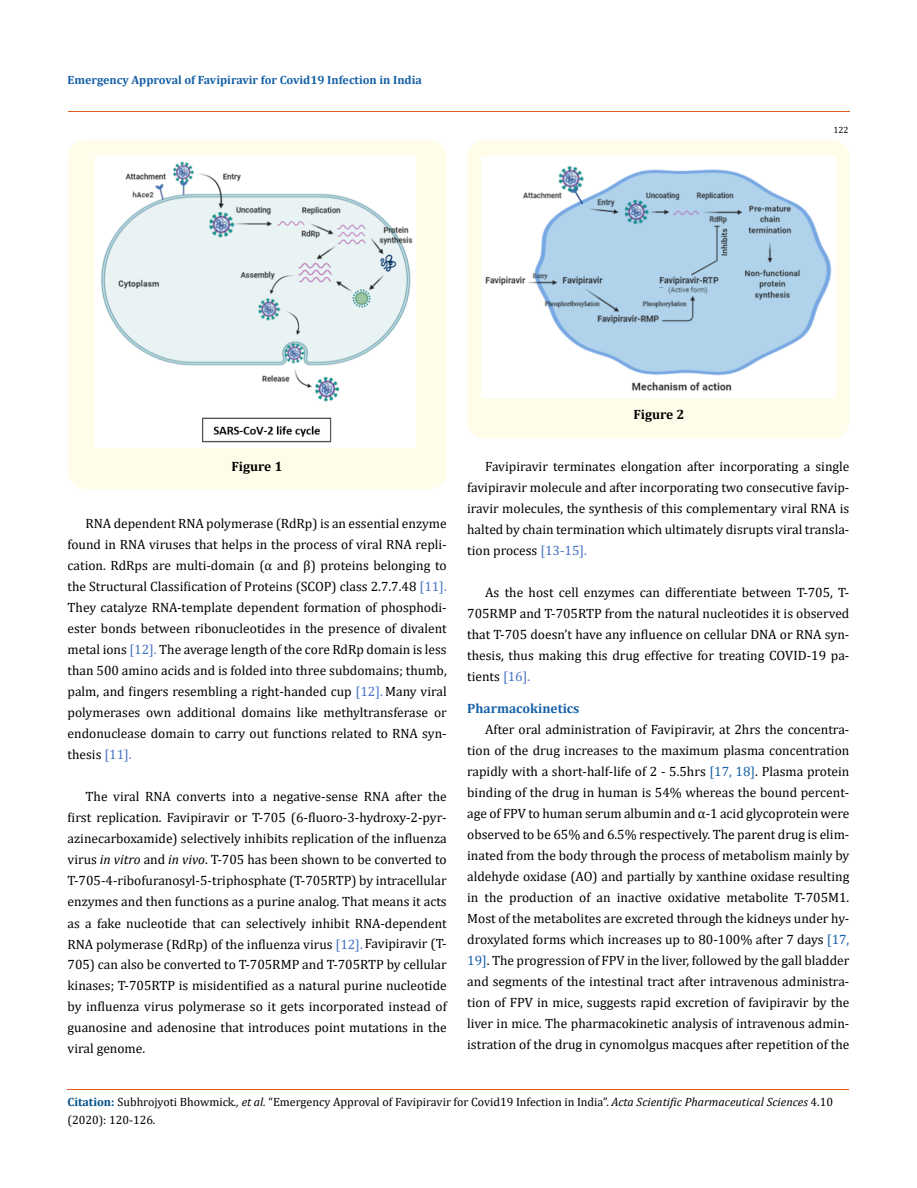
<style>
.page{position:relative;width:917px;height:1188px;background:#fff}
.page>*{position:absolute;margin:0;border:0;box-sizing:border-box;transform-origin:0 0}
.t1{font:13.5px/21px "Cambria";color:#000;text-align:justify}
.t2{font:700 13.5px "Cambria";color:#1560a6}
.t3{font:700 13.5px "Cambria";color:#000}
.t4{font:12px/18px "Cambria";color:#000}
.t5{font:700 12px "Cambria";color:#1560a6}
.t6{font:9px "Cambria";color:#000}
.s1{color:#4472c4}
.s2{color:#1560a6}
.s3{font-style:italic}
.s4{font-weight:700;color:#035089}
</style>
<div class="page">
<hr style="left:68px;top:111px;width:781px;height:1px;background:#e05d1a">
<div style="left:68px;top:140px;width:379px;height:349px;background:#fffde9;border-radius:18px"></div>
<img style="left:96px;top:157px;width:319px;height:291px">
<div style="left:467px;top:140px;width:382px;height:299px;background:#fffde9;border-radius:18px"></div>
<img style="left:481px;top:157px;width:354px;height:241px">
<hr style="left:67px;top:1090px;width:782px;height:1px;background:#e05d1a">
<p class="t5" style="left:68px;top:72px;width:356px">Emergency Approval of Favipiravir for Covid19 Infection in India</p>
<p class="t3" style="left:633px;top:405px;width:52px">Figure 2</p>
<p class="t6" style="left:833px;top:124px;width:16px">122</p>
<p class="t3" style="left:231px;top:457px;width:52px">Figure 1</p>
<p class="t1" style="left:467px;top:456px;width:384px;text-indent:18px">Favipiravir terminates elongation after incorporating a single favipiravir molecule and after incorporating two consecutive favip&shy;iravir molecules, the synthesis of this complementary viral RNA is halted by chain termination which ultimately disrupts viral transla&shy;tion process <span class="s1">[13-15].</span></p>
<p class="t1" style="left:467px;top:582px;width:384px;text-indent:18px">As the host cell enzymes can differentiate between T-705, T-705RMP and T-705RTP from the natural nucleotides it is observed that T-705 doesn’t have any influence on cellular DNA or RNA syn&shy;thesis, thus making this drug effective for treating COVID-19 pa&shy;tients <span class="s1">[16].</span></p>
<p class="t2" style="left:467px;top:698px;width:114px">Pharmacokinetics</p>
<p class="t1" style="left:467px;top:718px;width:384px;text-indent:18px">After oral administration of Favipiravir, at 2hrs the concentra&shy;tion of the drug increases to the maximum plasma concentration rapidly with a short-half-life of 2 - 5.5hrs <span class="s2">[17, 18]</span>. Plasma protein binding of the drug in human is 54% whereas the bound percent&shy;age of FPV to human serum albumin and α-1 acid glycoprotein were observed to be 65% and 6.5% respectively. The parent drug is elim&shy;inated from the body through the process of metabolism mainly by aldehyde oxidase (AO) and partially by xanthine oxidase resulting in the production of an inactive oxidative metabolite T-705M1.<br>Most of the metabolites are excreted through the kidneys under hy&shy;droxylated forms which increases up to 80-100% after 7 days <span class="s2">[17, 19]</span>. The progression of FPV in the liver, followed by the gall bladder and segments of the intestinal tract after intravenous administra&shy;tion of FPV in mice, suggests rapid excretion of favipiravir by the liver in mice. The pharmacokinetic analysis of intravenous admin&shy;istration of the drug in cynomolgus macques after repetition of the</p>
<p class="t1" style="left:68px;top:513px;width:381px;text-indent:18px">RNA dependent RNA polymerase (RdRp) is an essential enzyme found in RNA viruses that helps in the process of viral RNA repli&shy;cation. RdRps are multi-domain (α and β) proteins belonging to the Structural Classification of Proteins (SCOP) class 2.7.7.48 <span class="s1">[11].<br></span>They catalyze RNA-template dependent formation of phosphodi&shy;ester bonds between ribonucleotides in the presence of divalent metal ions <span class="s1">[12].</span> The average length of the core RdRp domain is less than 500 amino acids and is folded into three subdomains; thumb, palm, and fingers resembling a right-handed cup <span class="s1">[12].</span> Many viral polymerases own additional domains like methyltransferase or endonuclease domain to carry out functions related to RNA syn&shy;thesis <span class="s1">[11].</span></p>
<p class="t1" style="left:68px;top:786px;width:381px;text-indent:18px">The viral RNA converts into a negative-sense RNA after the first replication. Favipiravir or T-705 (6-fluoro-3-hydroxy-2-pyr&shy;azinecarboxamide) selectively inhibits replication of the influenza virus <span class="s3">in vitro</span> and <span class="s3">in vivo</span>. T-705 has been shown to be converted to T-705-4-ribofuranosyl-5-triphosphate (T-705RTP) by intracellular enzymes and then functions as a purine analog. That means it acts as a fake nucleotide that can selectively inhibit RNA-dependent RNA polymerase (RdRp) of the influenza virus <span class="s1">[12].</span> Favipiravir (T-705) can also be converted to T-705RMP and T-705RTP by cellular kinases; T-705RTP is misidentified as a natural purine nucleotide by influenza virus polymerase so it gets incorporated instead of guanosine and adenosine that introduces point mutations in the viral genome.</p>
<p class="t4" style="left:67px;top:1093px;width:767px"><span class="s4">Citation:</span> Subhrojyoti Bhowmick<span class="s3">., et al.</span> “Emergency Approval of Favipiravir for Covid19 Infection in India”. <span class="s3">Acta Scientific Pharmaceutical Sciences</span> 4.10 (2020): 120-126.</p>
</div>
